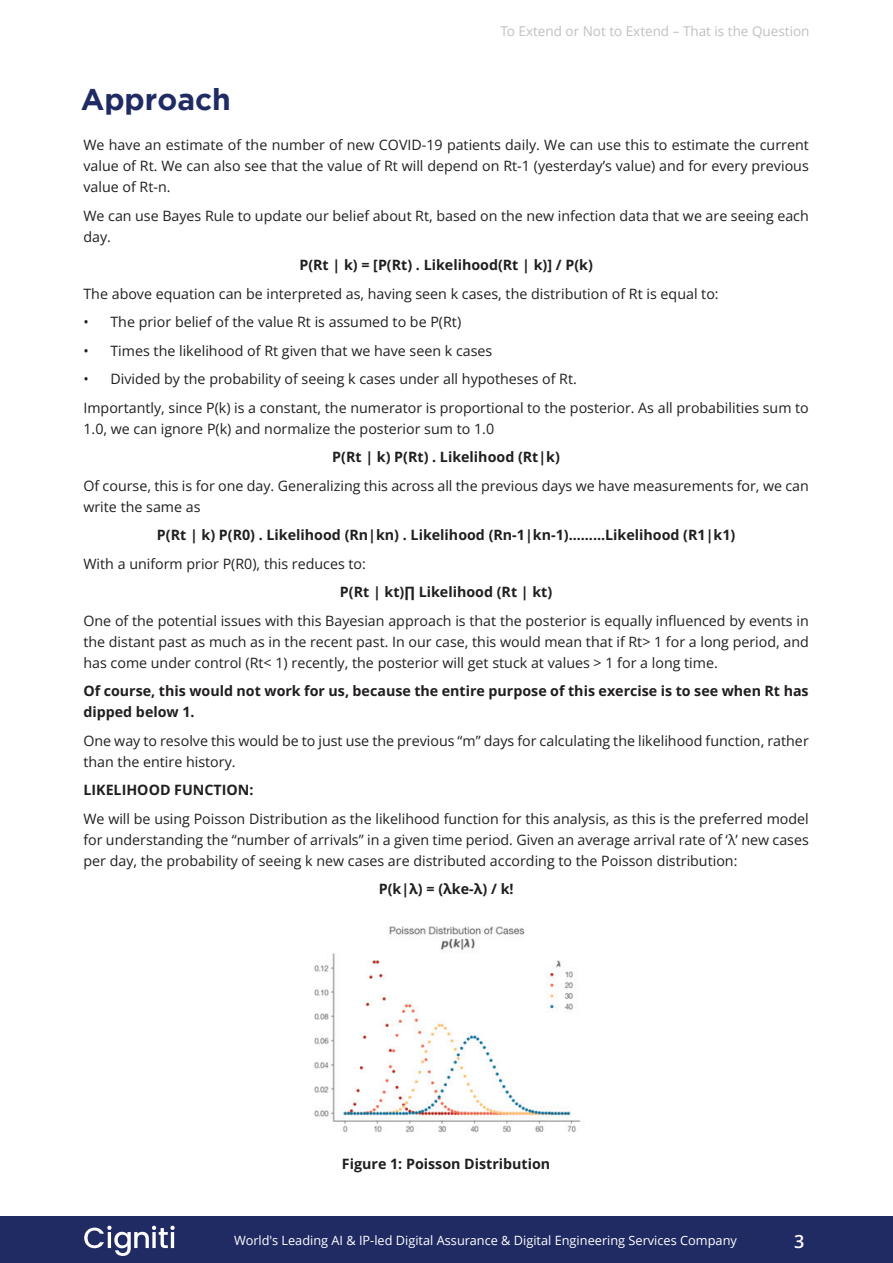
<style>
.page{position:relative;width:893px;height:1263px;background:#fff}
.page>*{position:absolute;margin:0;border:0;box-sizing:border-box;transform-origin:0 0}
.t1{font:700 30px "Gotham";color:#202b63}
.t2{font:600 18px "Open Sans";color:#fff}
.t3{font:14.25px/21px "Open Sans";color:#211e1e}
.t4{font:700 14.25px/21px "Open Sans";color:#211e1e}
.t5{font:13.5px "Open Sans";color:#c1c0c0}
.t6{font:12.75px "Open Sans";color:#fff}
</style>
<div class="page">
<div style="left:0;top:1216px;width:893px;height:47px;background:#202b63"></div>
<svg style="left:84px;top:1226px;width:91px;height:30px"></svg>
<img style="left:314px;top:926px;width:267px;height:207px">
<h1 class="t1" style="left:81px;top:88px;width:152px">Approach</h1>
<p class="t5" style="left:500px;top:26px;width:311px">To Extend or Not to Extend – That is the Question</p>
<p class="t3" style="left:83px;top:136px;width:727px;text-align:justify">We have an estimate of the number of new COVID-19 patients daily. We can use this to estimate the current value of Rt. We can also see that the value of Rt will depend on Rt-1 (yesterday’s value) and for every previous value of Rt-n.</p>
<p class="t3" style="left:83px;top:206px;width:727px">We can use Bayes Rule to update our belief about Rt, based on the new infection data that we are seeing each day.</p>
<p class="t4" style="left:299px;top:254px;width:295px">P(Rt | k) = [P(Rt) . Likelihood(Rt | k)] / P(k)</p>
<p class="t3" style="left:83px;top:281px;width:637px;line-height:28.5px">The above equation can be interpreted as, having seen k cases, the distribution of Rt is equal to: ï</p>
<p class="t3" style="left:110px;top:313px;width:352px">The prior belief of the value Rt is assumed to be P(Rt)</p>
<p class="t3" style="left:83px;top:341px;width:7px">ï</p>
<p class="t3" style="left:110px;top:341px;width:383px">Times the likelihood of Rt given that we have seen k cases</p>
<p class="t3" style="left:83px;top:370px;width:7px">ï</p>
<p class="t3" style="left:83px;top:366px;width:727px;line-height:28.5px;text-indent:27px">Divided by the probability of seeing k cases under all hypotheses of Rt.<br>Importantly, since P(k) is a constant, the numerator is proportional to the posterior. As all probabilities sum to</p>
<p class="t3" style="left:83px;top:419px;width:412px">1.0, we can ignore P(k) and normalize the posterior sum to 1.0</p>
<p class="t4" style="left:332px;top:446px;width:229px">P(Rt | k) P(Rt) . Likelihood (Rt|k)</p>
<p class="t3" style="left:83px;top:476px;width:727px">Of course, this is for one day. Generalizing this across all the previous days we have measurements for, we can write the same as</p>
<p class="t4" style="left:157px;top:524px;width:580px">P(Rt | k) P(R0) . Likelihood (Rn|kn) . Likelihood (Rn-1|kn-1)………Likelihood (R1|k1)</p>
<p class="t3" style="left:83px;top:554px;width:284px">With a uniform prior P(R0), this reduces to:</p>
<p class="t4" style="left:340px;top:581px;width:214px">P(Rt | kt)∏ Likelihood (Rt | kt)</p>
<p class="t3" style="left:83px;top:610px;width:727px;text-align:justify">One of the potential issues with this Bayesian approach is that the posterior is equally influenced by events in the distant past as much as in the recent past. In our case, this would mean that if Rt&gt; 1 for a long period, and has come under control (Rt&lt; 1) recently, the posterior will get stuck at values &gt; 1 for a long time.</p>
<p class="t4" style="left:83px;top:682px;width:727px">Of course, this would not work for us, because the entire purpose of this exercise is to see when Rt has dipped below 1.</p>
<p class="t3" style="left:83px;top:732px;width:727px">One way to resolve this would be to just use the previous “m” days for calculating the likelihood function, rather than the entire history.</p>
<p class="t4" style="left:83px;top:779px;width:172px">LIKELIHOOD FUNCTION:</p>
<p class="t3" style="left:83px;top:810px;width:727px;text-align:justify">We will be using Poisson Distribution as the likelihood function for this analysis, as this is the preferred model for understanding the “number of arrivals” in a given time period. Given an average arrival rate of ‘λ’ new cases per day, the probability of seeing k new cases are distributed according to the Poisson distribution:</p>
<p class="t4" style="left:379px;top:878px;width:136px">P(k|λ) = (λke-λ) / k!</p>
<p class="t4" style="left:342px;top:1152px;width:210px">Figure 1: Poisson Distribution</p>
<p class="t6" style="left:234px;top:1235px;width:504px">World's Leading AI &amp; IP-led Digital Assurance &amp; Digital Engineering Services Company</p>
<p class="t2" style="left:794px;top:1231px;width:12px">3</p>
</div>
